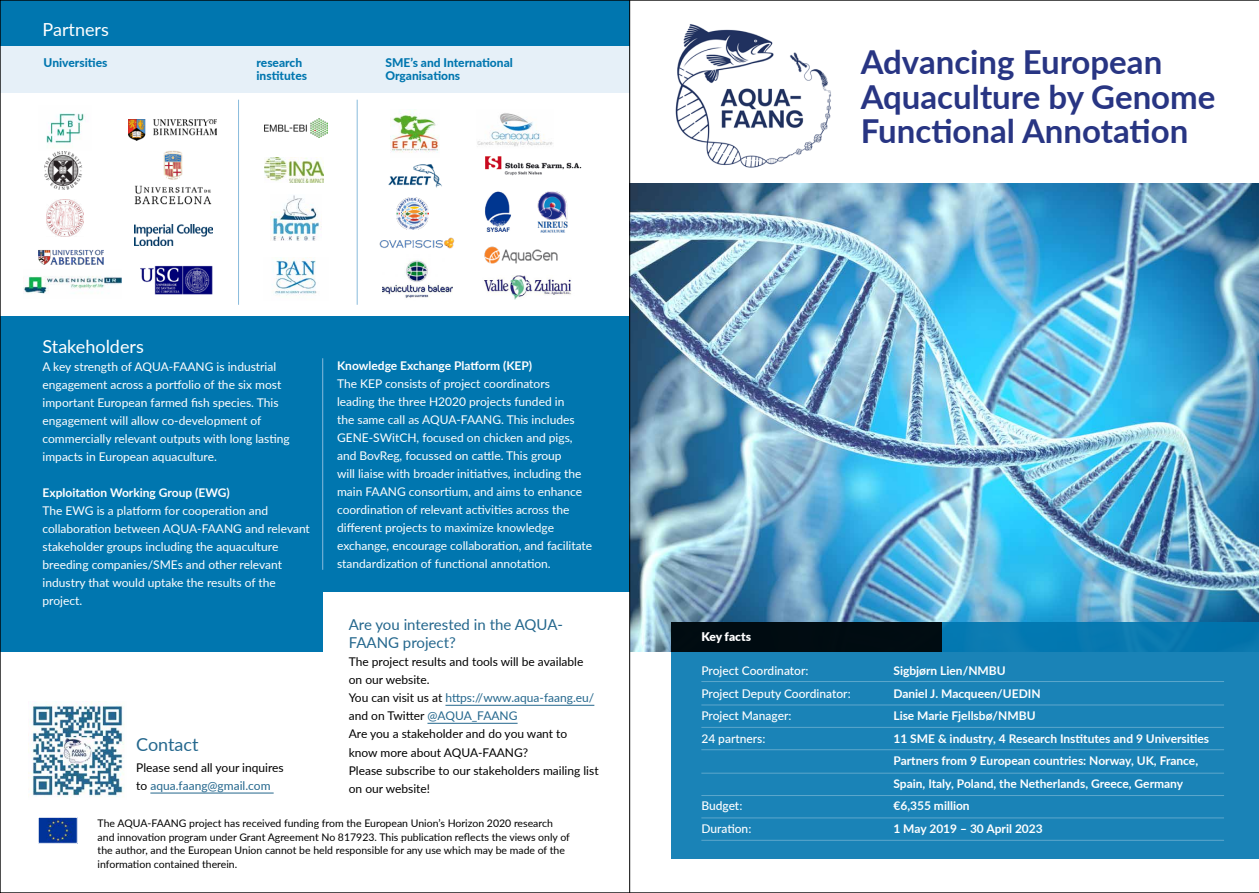
<style>
.page{position:relative;width:1259px;height:893px;background:#fff}
.page>*{position:absolute;margin:0;border:0;box-sizing:border-box;transform-origin:0 0}
.t1{font:700 33px/34.5px "Lato";color:#283583}
.t2{font:18px "Lato";color:#fff}
.t3{font:18px "Lato";color:#24678d}
.t4{font:15px/18px "Lato";color:#24678d}
.t5{font:12px/18px "Lato";color:#fff}
.t6{font:700 12px/22.5px "Lato";color:#fff}
.t7{font:12px/18px "Lato";color:#000}
.t8{font:500 12px "Lato";color:#fff}
.t9{font:800 12px/13.5px "Lato";color:#0076af}
.t10{font:900 12px "Lato";color:#fff}
.t11{font:10.5px/13.5px "Lato";color:#000}
.s1{color:#24678d}
</style>
<div class="page">
<img style="left:0;top:0;width:1259px;height:893px">
<hr style="left:629px;top:0;width:1px;height:893px;background:#000">
<h2 class="t2" style="left:43px;top:17px;width:68px">Partners</h2>
<p class="t9" style="left:44px;top:55px;width:65px">Universities</p>
<p class="t9" style="left:256px;top:55px;width:52px">research institutes</p>
<p class="t9" style="left:385px;top:55px;width:129px">SME’s and International<br>Organisations</p>
<h2 class="t2" style="left:43px;top:333px;width:103px">Stakeholders</h2>
<p class="t5" style="left:43px;top:357px;width:249px">A key strength of AQUA-FAANG is industrial engagement across a portfolio of the six most important European farmed fish species. This engagement will allow co-development of commercially relevant outputs with long lasting impacts in European aquaculture.</p>
<p class="t6" style="left:43px;top:480px;width:189px">Exploitation Working Group (EWG)</p>
<p class="t5" style="left:43px;top:501px;width:269px">The EWG is a platform for cooperation and collaboration between AQUA-FAANG and relevant stakeholder groups including the aquaculture breeding companies/SMEs and other relevant industry that would uptake the results of the project.</p>
<h2 class="t3" style="left:136px;top:732px;width:64px">Contact</h2>
<p class="t7" style="left:136px;top:758px;width:149px">Please send all your inquires to <span class="s1">aqua.faang@gmail.com</span></p>
<p class="t6" style="left:337px;top:354px;width:197px">Knowledge Exchange Platform (KEP)</p>
<p class="t5" style="left:337px;top:374px;width:257px">The KEP consists of project coordinators<br>leading the three H2020 projects funded in<br>the same call as AQUA-FAANG. This includes GENE-SWitCH, focused on chicken and pigs, and BovReg, focussed on cattle. This group<br>will liaise with broader initiatives, including the main FAANG consortium, and aims to enhance coordination of relevant activities across the different projects to maximize knowledge exchange, encourage collaboration, and facilitate standardization of functional annotation.</p>
<p class="t4" style="left:349px;top:615px;width:216px">Are you interested in the AQUA-<br>FAANG project?</p>
<p class="t7" style="left:349px;top:653px;width:251px">The project results and tools will be available on our website.<br>You can visit us at <span class="s1">https://www.aqua-faang.eu/ </span>and on Twitter <span class="s1">@AQUA_FAANG<br></span>Are you a stakeholder and do you want to know more about AQUA-FAANG?<br>Please subscribe to our stakeholders mailing list on our website!</p>
<p class="t11" style="left:98px;top:816px;width:474px">The AQUA-FAANG project has received funding from the European Union’s Horizon 2020 research and innovation program under Grant Agreement No 817923. This publication reflects the views only of the author, and the European Union cannot be held responsible for any use which may be made of the information contained therein.</p>
<h1 class="t1" style="left:860px;top:44px;width:356px">Advancing European<br>Aquaculture by Genome<br>Functional Annotation</h1>
<p class="t10" style="left:701px;top:628px;width:51px">Key facts</p>
<p class="t8" style="left:701px;top:662px;width:109px">Project Coordinator:</p>
<p class="t6" style="left:893px;top:659px;width:114px">Sigbjørn Lien/NMBU</p>
<p class="t8" style="left:701px;top:684px;width:151px">Project Deputy Coordinator:</p>
<p class="t6" style="left:893px;top:681px;width:149px">Daniel J. Macqueen/UEDIN</p>
<p class="t8" style="left:701px;top:707px;width:92px">Project Manager:</p>
<p class="t6" style="left:893px;top:704px;width:144px">Lise Marie Fjellsbø/NMBU</p>
<p class="t8" style="left:701px;top:729px;width:66px">24 partners:</p>
<p class="t6" style="left:893px;top:726px;width:317px">11 SME &amp; industry, 4 Research Institutes and 9 Universities<br>Partners from 9 European countries: Norway, UK, France,<br>Spain, Italy, Poland, the Netherlands, Greece, Germany</p>
<p class="t8" style="left:701px;top:797px;width:42px">Budget:</p>
<p class="t6" style="left:893px;top:794px;width:78px">€6,355 million</p>
<p class="t8" style="left:701px;top:819px;width:51px">Duration:</p>
<p class="t6" style="left:893px;top:816px;width:151px">1 May 2019 – 30 April 2023</p>
</div>
